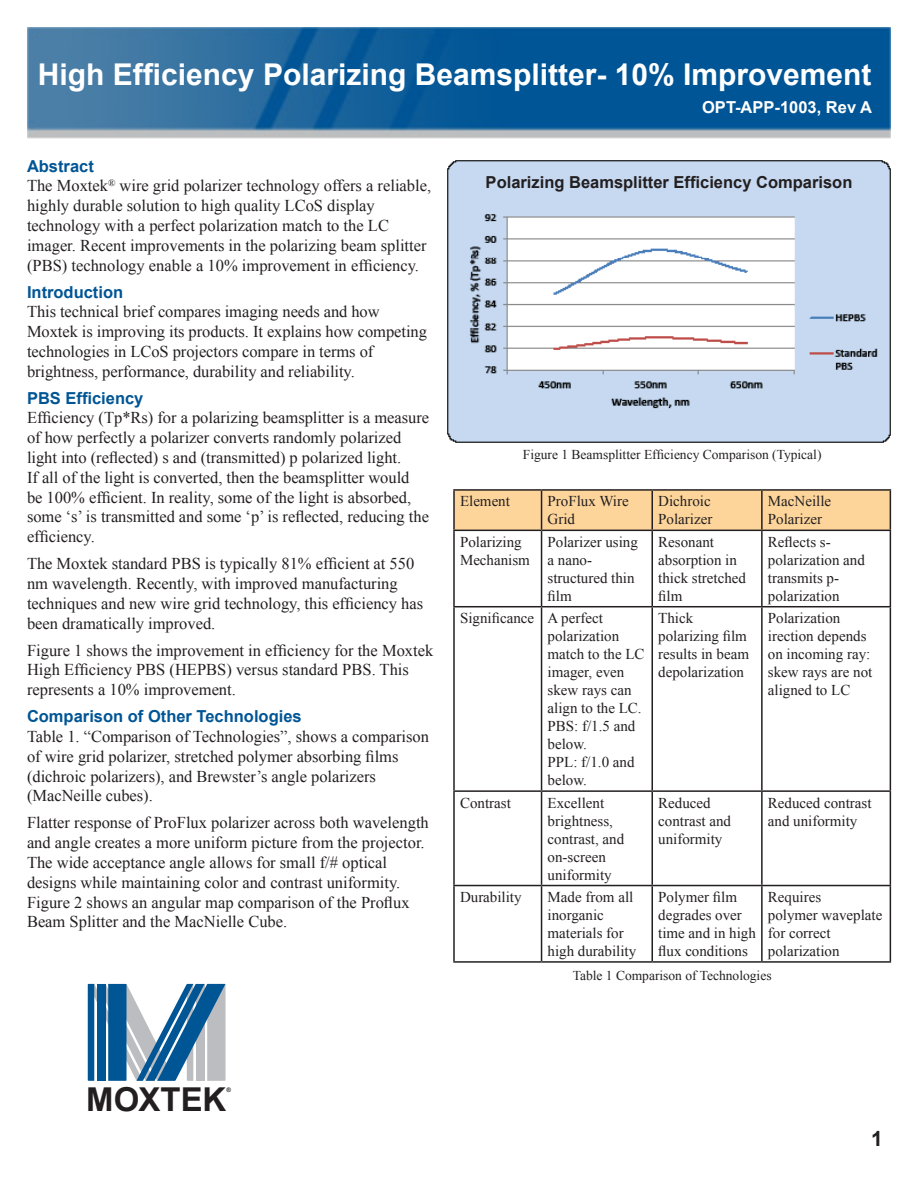
<style>
.page{position:relative;width:918px;height:1188px;background:#fff}
.page>*{position:absolute;margin:0;border:0;box-sizing:border-box;transform-origin:0 0}
.t1{font:700 32.85px "Arial";color:#231f20}
.t2{font:700 30px "Arial";color:#fff}
.Header_1{font:700 21px "Arial";color:#231f20}
.body_text{font:16.5px/19.8px "Times New Roman";color:#231f20}
.body_text-2{font:700 16.5px "Arial";color:#005595}
.t3{font:700 16.5px "Arial";color:#231f20}
.t4{font:700 16.5px "Arial";color:#fff}
.t5{font:15px/18px "Times New Roman";color:#231f20}
.t6{font:13.5px "Times New Roman";color:#231f20}
.t7{font:700 6.15px "Arial";color:#231f20}
</style>
<div class="page">
<img style="left:27px;top:27px;width:864px;height:112px">
<div style="left:455px;top:491px;width:435px;height:39px;background:#fdd59b"></div>
<hr style="left:453px;top:489px;width:89px;height:2px;background:#231f20">
<hr style="left:453px;top:491px;width:2px;height:39px;background:#231f20">
<hr style="left:542px;top:489px;width:110px;height:2px;background:#231f20">
<hr style="left:541px;top:491px;width:1px;height:39px;background:#231f20">
<hr style="left:652px;top:489px;width:110px;height:2px;background:#231f20">
<hr style="left:651px;top:491px;width:2px;height:39px;background:#231f20">
<hr style="left:762px;top:489px;width:129px;height:2px;background:#231f20">
<hr style="left:761px;top:491px;width:2px;height:39px;background:#231f20">
<hr style="left:890px;top:491px;width:1px;height:39px;background:#231f20">
<hr style="left:453px;top:530px;width:89px;height:1px;background:#231f20">
<hr style="left:453px;top:531px;width:2px;height:75px;background:#231f20">
<hr style="left:542px;top:530px;width:110px;height:1px;background:#231f20">
<hr style="left:541px;top:531px;width:1px;height:75px;background:#231f20">
<hr style="left:652px;top:530px;width:110px;height:1px;background:#231f20">
<hr style="left:651px;top:531px;width:2px;height:75px;background:#231f20">
<hr style="left:762px;top:530px;width:129px;height:1px;background:#231f20">
<hr style="left:761px;top:531px;width:2px;height:75px;background:#231f20">
<hr style="left:890px;top:531px;width:1px;height:75px;background:#231f20">
<hr style="left:453px;top:606px;width:89px;height:1px;background:#231f20">
<hr style="left:453px;top:607px;width:2px;height:183px;background:#231f20">
<hr style="left:542px;top:606px;width:110px;height:1px;background:#231f20">
<hr style="left:541px;top:607px;width:1px;height:183px;background:#231f20">
<hr style="left:652px;top:606px;width:110px;height:1px;background:#231f20">
<hr style="left:651px;top:607px;width:2px;height:183px;background:#231f20">
<hr style="left:762px;top:606px;width:129px;height:1px;background:#231f20">
<hr style="left:761px;top:607px;width:2px;height:183px;background:#231f20">
<hr style="left:890px;top:607px;width:1px;height:183px;background:#231f20">
<hr style="left:453px;top:790px;width:89px;height:2px;background:#231f20">
<hr style="left:453px;top:792px;width:2px;height:93px;background:#231f20">
<hr style="left:542px;top:790px;width:110px;height:2px;background:#231f20">
<hr style="left:541px;top:792px;width:1px;height:93px;background:#231f20">
<hr style="left:652px;top:790px;width:110px;height:2px;background:#231f20">
<hr style="left:651px;top:792px;width:2px;height:93px;background:#231f20">
<hr style="left:762px;top:790px;width:129px;height:2px;background:#231f20">
<hr style="left:761px;top:792px;width:2px;height:93px;background:#231f20">
<hr style="left:890px;top:792px;width:1px;height:93px;background:#231f20">
<hr style="left:453px;top:885px;width:89px;height:1px;background:#231f20">
<hr style="left:453px;top:886px;width:2px;height:75px;background:#231f20">
<hr style="left:542px;top:885px;width:110px;height:1px;background:#231f20">
<hr style="left:541px;top:886px;width:1px;height:75px;background:#231f20">
<hr style="left:652px;top:885px;width:110px;height:1px;background:#231f20">
<hr style="left:651px;top:886px;width:2px;height:75px;background:#231f20">
<hr style="left:762px;top:885px;width:129px;height:1px;background:#231f20">
<hr style="left:761px;top:886px;width:2px;height:75px;background:#231f20">
<hr style="left:890px;top:886px;width:1px;height:75px;background:#231f20">
<hr style="left:453px;top:961px;width:89px;height:2px;background:#231f20">
<hr style="left:542px;top:961px;width:110px;height:2px;background:#231f20">
<hr style="left:652px;top:961px;width:110px;height:2px;background:#231f20">
<hr style="left:762px;top:961px;width:129px;height:2px;background:#231f20">
<img style="left:447px;top:160px;width:444px;height:283px">
<svg style="left:88px;top:984px;width:138px;height:97px"></svg>
<div style="left:97px;top:984px;width:9px;height:97px;background:#005595"></div>
<p class="t2" style="left:38px;top:54px;width:835px">High Efficiency Polarizing Beamsplitter- 10% Improvement</p>
<p class="t4" style="left:702px;top:96px;width:171px">OPT-APP-1003, Rev A</p>
<p class="body_text-2" style="left:27px;top:155px;width:68px">Abstract</p>
<p class="body_text" style="left:27px;top:176px;width:406px">The Moxtek<sup>®</sup> wire grid polarizer technology offers a reliable, highly durable solution to high quality LCoS display technology with a perfect polarization match to the LC imager. Recent improvements in the polarizing beam splitter (PBS) technology enable a 10% improvement in efficiency.</p>
<p class="body_text-2" style="left:27px;top:281px;width:98px">Introduction</p>
<p class="body_text" style="left:27px;top:302px;width:401px">This technical brief compares imaging needs and how Moxtek is improving its products. It explains how competing technologies in LCoS projectors compare in terms of brightness, performance, durability and reliability.</p>
<p class="body_text-2" style="left:27px;top:387px;width:118px">PBS Efficiency</p>
<p class="body_text" style="left:27px;top:408px;width:404px">Efficiency (Tp*Rs) for a polarizing beamsplitter is a measure of how perfectly a polarizer converts randomly polarized light into (reflected) s and (transmitted) p polarized light.<br>If all of the light is converted, then the beamsplitter would<br>be 100% efficient. In reality, some of the light is absorbed, some ‘s’ is transmitted and some ‘p’ is reflected, reducing the efficiency.</p>
<p class="body_text" style="left:27px;top:553px;width:398px">The Moxtek standard PBS is typically 81% efficient at 550 nm wavelength. Recently, with improved manufacturing techniques and new wire grid technology, this efficiency has been dramatically improved.</p>
<p class="body_text" style="left:27px;top:640px;width:408px">Figure 1 shows the improvement in efficiency for the Moxtek<br>High Efficiency PBS (HEPBS) versus standard PBS. This represents a 10% improvement.</p>
<p class="body_text-2" style="left:27px;top:705px;width:276px">Comparison of Other Technologies</p>
<p class="body_text" style="left:27px;top:726px;width:404px">Table 1. “Comparison of Technologies”, shows a comparison of wire grid polarizer, stretched polymer absorbing films (dichroic polarizers), and Brewster’s angle polarizers (MacNeille cubes).</p>
<p class="body_text" style="left:27px;top:813px;width:403px">Flatter response of ProFlux polarizer across both wavelength and angle creates a more uniform picture from the projector.<br>The wide acceptance angle allows for small f/# optical designs while maintaining color and contrast uniformity.<br>Figure 2 shows an angular map comparison of the Proflux Beam Splitter and the MacNielle Cube.</p>
<p class="t3" style="left:486px;top:171px;width:368px">Polarizing Beamsplitter Efficiency Comparison</p>
<p class="t6" style="left:523px;top:445px;width:300px">Figure 1 Beamsplitter Efficiency Comparison (Typical)</p>
<p class="t5" style="left:460px;top:492px;width:51px">Element</p>
<p class="t5" style="left:548px;top:492px;width:83px">ProFlux Wire<br>Grid</p>
<p class="t5" style="left:658px;top:492px;width:54px">Dichroic</p>
<p class="t5" style="left:658px;top:510px;width:56px">Polarizer</p>
<p class="t5" style="left:460px;top:532px;width:71px">Polarizing<br>Mechanism</p>
<p class="t5" style="left:548px;top:532px;width:92px">Polarizer using a nano-</p>
<p class="t5" style="left:548px;top:568px;width:89px">structured thin film</p>
<p class="t5" style="left:460px;top:609px;width:76px">Significance</p>
<p class="t5" style="left:548px;top:609px;width:57px">A perfect</p>
<p class="t5" style="left:548px;top:627px;width:99px">polarization match to the LC imager, even skew rays can align to the LC.<br>PBS: f/1.5 and below.</p>
<p class="t5" style="left:548px;top:753px;width:89px">PPL: f/1.0 and below.</p>
<p class="t5" style="left:658px;top:532px;width:57px">Resonant</p>
<p class="t5" style="left:658px;top:550px;width:89px">absorption in thick stretched film</p>
<p class="t5" style="left:658px;top:609px;width:36px">Thick</p>
<p class="t5" style="left:658px;top:627px;width:92px">polarizing film results in beam depolarization</p>
<p class="t5" style="left:768px;top:492px;width:65px">MacNeille</p>
<p class="t5" style="left:768px;top:510px;width:56px">Polarizer</p>
<p class="t5" style="left:768px;top:532px;width:64px">Reflects s-</p>
<p class="t5" style="left:768px;top:550px;width:99px">polarization and transmits p-</p>
<p class="t5" style="left:768px;top:586px;width:73px">polarization</p>
<p class="t5" style="left:768px;top:609px;width:74px">Polarization</p>
<p class="t5" style="left:768px;top:627px;width:106px">irection depends on incoming ray: skew rays are not aligned to LC</p>
<p class="t5" style="left:460px;top:793px;width:52px">Contrast</p>
<p class="t5" style="left:548px;top:793px;width:78px">Excellent brightness, contrast, and on-screen</p>
<p class="t5" style="left:548px;top:865px;width:66px">uniformity</p>
<p class="t5" style="left:460px;top:888px;width:63px">Durability</p>
<p class="t5" style="left:548px;top:888px;width:87px">Made from all inorganic</p>
<p class="t5" style="left:548px;top:924px;width:90px">materials for high durability</p>
<p class="t5" style="left:658px;top:793px;width:74px">Reduced contrast and uniformity</p>
<p class="t5" style="left:768px;top:793px;width:105px">Reduced contrast and uniformity</p>
<p class="t5" style="left:658px;top:888px;width:99px">Polymer film degrades over time and in high flux conditions</p>
<p class="t5" style="left:768px;top:888px;width:55px">Requires</p>
<p class="t5" style="left:768px;top:906px;width:116px">polymer waveplate for correct</p>
<p class="t5" style="left:768px;top:942px;width:73px">polarization</p>
<p class="t6" style="left:573px;top:966px;width:200px">Table 1 Comparison of Technologies</p>
<p class="t1" style="left:86px;top:1081px;width:142px">MOXTEK</p>
<p class="t7" style="left:226px;top:1086px;width:6px">®</p>
<p class="Header_1" style="left:871px;top:1125px;width:13px">1</p>
</div>
